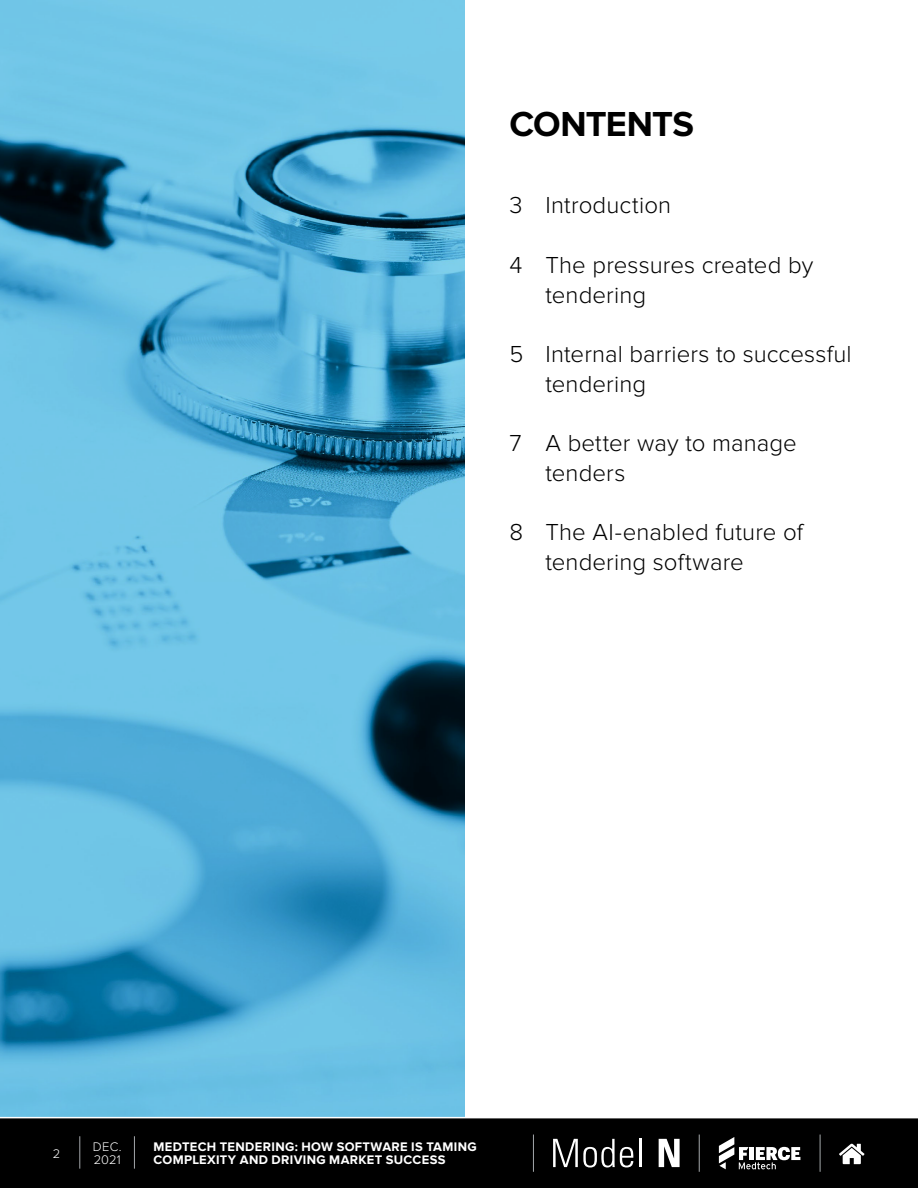
<style>
.page{position:relative;width:918px;height:1188px;background:#fff}
.page>*{position:absolute;margin:0;border:0;box-sizing:border-box;transform-origin:0 0}
.t1{font:700 36px "Proxima Nova";letter-spacing:-.025em;color:#000}
.t2{font:300 24px/30px "Proxima Nova";letter-spacing:.005em;color:#000}
.t3{font:700 12.9px/13.5px "Proxima Nova";letter-spacing:.025em;color:#fff}
.t4{font:300 12.9px/13.5px "Proxima Nova";letter-spacing:.02em;color:#fff}
</style>
<div class="page">
<svg style="left:0;top:0;width:465px;height:1117px;background:#59aed2"></svg>
<div style="left:0;top:1118px;width:918px;height:70px;background:#000"></div>
<hr style="left:533px;top:1135px;width:1px;height:37px;background:#a4a8ab">
<hr style="left:699px;top:1135px;width:1px;height:37px;background:#a4a8ab">
<hr style="left:820px;top:1135px;width:1px;height:37px;background:#a4a8ab">
<hr style="left:79px;top:1136px;width:1px;height:33px;background:#a4a8ab">
<svg style="left:839px;top:1144px;width:25px;height:20px"></svg>
<hr style="left:134px;top:1136px;width:1px;height:33px;background:#a4a8ab">
<svg style="left:553px;top:1139px;width:80px;height:29px"></svg>
<hr style="left:639px;top:1139px;width:3px;height:28px;background:#fff">
<svg style="left:659px;top:1139px;width:21px;height:28px"></svg>
<svg style="left:719px;top:1137px;width:81px;height:32px"></svg>
<h1 class="t1" style="left:509px;top:103px;width:186px">CONTENTS</h1>
<p class="t2" style="left:509px;top:191px;width:163px">3 Introduction</p>
<p class="t2" style="left:545px;top:250px;width:269px;text-indent:-36px">4 The pressures created by tendering</p>
<p class="t2" style="left:545px;top:340px;width:308px;text-indent:-36px">5 Internal barriers to successful tendering</p>
<p class="t2" style="left:545px;top:429px;width:253px;text-indent:-36px">7 A better way to manage tenders</p>
<p class="t2" style="left:545px;top:518px;width:259px;text-indent:-36px">8 The AI-enabled future of tendering software</p>
<p class="t4" style="left:53px;top:1147px;width:9px">2</p>
<p class="t4" style="left:93px;top:1140px;width:30px">DEC.<br>2021</p>
<p class="t3" style="left:154px;top:1140px;width:325px">MEDTECH TENDERING: HOW SOFTWARE IS TAMING<br>COMPLEXITY AND DRIVING MARKET SUCCESS</p>
</div>
